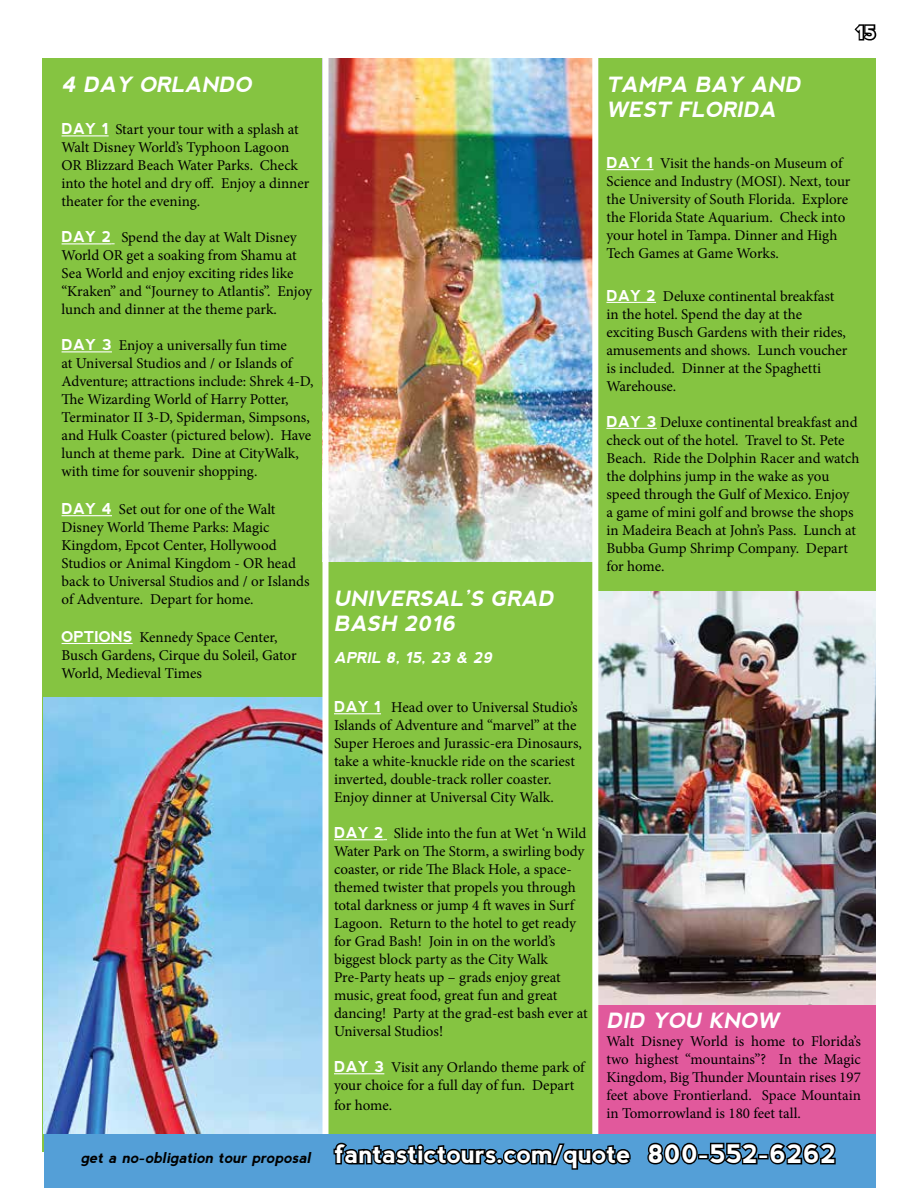
<style>
.page{position:relative;width:918px;height:1188px;background:#fff}
.page>*{position:absolute;margin:0;border:0;box-sizing:border-box;transform-origin:0 0}
.t1{font:700 25.5px "nevis";color:#fff}
.t2{font:italic 700 21px/25.2px "nevis";color:#fff}
.t3{font:700 18px "nevis";color:#fff}
.t4{font:15px/18px "Minion Pro";letter-spacing:-.005em;color:#000}
.t5{font:italic 700 15px "nevis";color:#fff}
.s1{font-family:"nevis";font-weight:700;color:#fff}
.s2{font-style:italic;font-size:15px;color:#000}
</style>
<div class="page">
<div style="left:43px;top:58px;width:833px;height:1094px;background:#85c441"></div>
<div style="left:595px;top:1005px;width:281px;height:135px;background:#e1599c"></div>
<hr style="left:62px;top:135px;width:47px;height:1px;background:#fff">
<hr style="left:62px;top:243px;width:49px;height:1px;background:#fff">
<hr style="left:62px;top:351px;width:50px;height:1px;background:#fff">
<hr style="left:62px;top:515px;width:50px;height:1px;background:#fff">
<hr style="left:62px;top:643px;width:71px;height:1px;background:#fff">
<hr style="left:334px;top:713px;width:47px;height:1px;background:#fff">
<hr style="left:334px;top:839px;width:50px;height:1px;background:#fff">
<hr style="left:334px;top:1073px;width:50px;height:1px;background:#fff">
<hr style="left:606px;top:169px;width:47px;height:1px;background:#fff">
<hr style="left:606px;top:302px;width:50px;height:1px;background:#fff">
<hr style="left:606px;top:428px;width:51px;height:1px;background:#fff">
<img style="left:328px;top:58px;width:264px;height:504px">
<img style="left:43px;top:698px;width:279px;height:436px">
<div style="left:322px;top:55px;width:6px;height:1083px;background:#fff"></div>
<img style="left:599px;top:592px;width:277px;height:413px">
<div style="left:592px;top:57px;width:6px;height:1079px;background:#fff"></div>
<div style="left:44px;top:1135px;width:832px;height:53px;background:#549fd7"></div>
<svg style="left:333px;top:1142px;width:298px;height:28px"></svg>
<svg style="left:647px;top:1142px;width:53px;height:23px"></svg>
<div style="left:698px;top:1154px;width:11px;height:5px;border:3px solid #000"></div>
<svg style="left:706px;top:1142px;width:53px;height:23px"></svg>
<div style="left:758px;top:1154px;width:11px;height:5px;border:3px solid #000"></div>
<svg style="left:767px;top:1142px;width:69px;height:23px"></svg>
<svg style="left:854px;top:24px;width:23px;height:17px"></svg>
<p class="t3" style="left:856px;top:22px;width:21px">15</p>
<h2 class="t2" style="left:62px;top:71px;width:196px">4 DAY ORLANDO</h2>
<p class="t4" style="left:62px;top:121px;width:249px"><span class="s1">DAY 1</span> Start your tour with a splash at Walt Disney World’s Typhoon Lagoon OR Blizzard Beach Water Parks. Check into the hotel and dry off. Enjoy a dinner theater for the evening.</p>
<p class="t4" style="left:62px;top:229px;width:252px"><span class="s1">DAY 2</span> Spend the day at Walt Disney World OR get a soaking from Shamu at Sea World and enjoy exciting rides like “Kraken” and “Journey to Atlantis”. Enjoy lunch and dinner at the theme park.</p>
<p class="t4" style="left:62px;top:337px;width:254px"><span class="s1">DAY 3</span> Enjoy a universally fun time<br>at Universal Studios and / or Islands of Adventure; attractions include: Shrek 4-D, The Wizarding World of Harry Potter, Terminator II 3-D, Spiderman, Simpsons, and Hulk Coaster (pictured below). Have lunch at theme park. Dine at CityWalk, with time for souvenir shopping.</p>
<p class="t4" style="left:62px;top:500px;width:250px"><span class="s1">DAY 4</span> Set out for one of the Walt Disney World Theme Parks: Magic Kingdom, Epcot Center, Hollywood Studios or Animal Kingdom - OR head back to Universal Studios and / or Islands of Adventure. Depart for home.</p>
<p class="t4" style="left:62px;top:628px;width:237px"><span class="s1">OPTIONS</span> Kennedy Space Center,<br>Busch Gardens, Cirque du Soleil, Gator<br>World, Medieval Times</p>
<h2 class="t2" style="left:606px;top:71px;width:200px">TAMPA BAY AND<br>WEST FLORIDA</h2>
<p class="t4" style="left:606px;top:154px;width:246px"><span class="s1">DAY 1</span> Visit the hands-on Museum of Science and Industry (MOSI). Next, tour the University of South Florida. Explore the Florida State Aquarium. Check into your hotel in Tampa. Dinner and High Tech Games at Game Works.</p>
<p class="t4" style="left:606px;top:287px;width:243px"><span class="s1">DAY 2</span> Deluxe continental breakfast in the hotel. Spend the day at the exciting Busch Gardens with their rides, amusements and shows. Lunch voucher is included. Dinner at the Spaghetti<br>Warehouse.</p>
<p class="t4" style="left:606px;top:413px;width:254px"><span class="s1">DAY 3</span> Deluxe continental breakfast and check out of the hotel. Travel to St. Pete Beach. Ride the Dolphin Racer and watch the dolphins jump in the wake as you speed through the Gulf of Mexico. Enjoy a game of mini golf and browse the shops in Madeira Beach at John’s Pass. Lunch at Bubba Gump Shrimp Company. Depart for home.</p>
<h2 class="t2" style="left:334px;top:585px;width:226px">UNIVERSAL’S GRAD<br>BASH 2016</h2>
<p class="t5" style="left:334px;top:649px;width:163px">APRIL 8, 15, 23 &amp; 29</p>
<p class="t4" style="left:334px;top:698px;width:250px"><span class="s1">DAY 1</span> Head over to Universal Studio’s Islands of Adventure and “marvel” at the Super Heroes and Jurassic-era Dinosaurs, take a white-knuckle ride on the scariest inverted, double-track roller coaster.<br>Enjoy dinner at Universal City Walk.</p>
<p class="t4" style="left:334px;top:824px;width:255px"><span class="s1">DAY 2</span> Slide into the fun at Wet ‘n Wild Water Park on The Storm, a swirling body coaster, or ride The Black Hole, a space&shy;themed twister that propels you through total darkness or jump 4 ft waves in Surf Lagoon. Return to the hotel to get ready for Grad Bash! Join in on the world’s biggest block party as the City Walk Pre-Party heats up – grads enjoy great music, great food, great fun and great dancing! Party at the grad-est bash ever at Universal Studios!</p>
<p class="t4" style="left:334px;top:1058px;width:252px"><span class="s1">DAY 3</span> Visit any Orlando theme park of your choice for a full day of fun. Depart</p>
<p class="t4" style="left:334px;top:1096px;width:60px">for home.</p>
<h2 class="t2" style="left:606px;top:1008px;width:179px">DID YOU KNOW</h2>
<p class="t4" style="left:606px;top:1032px;width:256px;text-align:justify">Walt Disney World is home to Florida’s two highest “mountains”? In the Magic Kingdom, Big Thunder Mountain rises 197 feet above Frontierland. Space Mountain in Tomorrowland is 180 feet tall.</p>
<h1 class="t1" style="left:81px;top:1139px;width:757px"><span class="s2">get a no-obligation tour proposal</span> fantastictours.com/quote 800-552-6262</h1>
</div>
